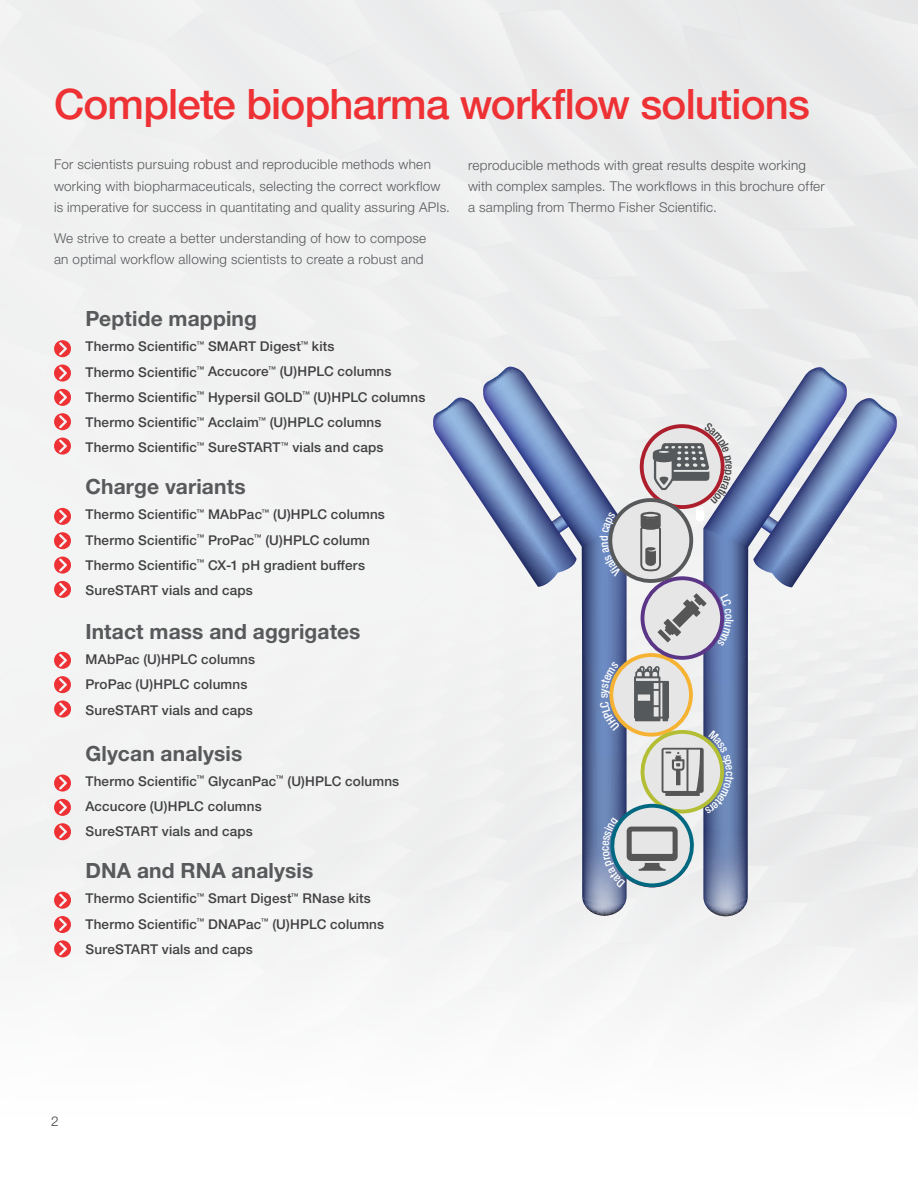
<style>
.page{position:relative;width:918px;height:1188px;background:#fff}
.page>*{position:absolute;margin:0;border:0;box-sizing:border-box;transform-origin:0 0}
.t1{font:500 42px "Helvetica Neue LTW1 G";letter-spacing:-.02em;color:#ee3134}
.t2{font:700 21px "Helvetica Neue LTW1 G";letter-spacing:.005em;color:#58595b}
.t3{font:500 13.5px/25.2px "Helvetica Neue LTW1 G";letter-spacing:.015em;color:#414042}
.t4{font:300 13.5px/21px "Helvetica Neue LTW1 G";letter-spacing:.02em;color:#58595b}
.t5{font:300 13.5px "Helvetica Neue LTW1 G";color:#414042}
.t6{font:500 condensed 11.55px "Helvetica Neue LTW1 G";color:#414042}
</style>
<div class="page">
<svg style="left:53px;top:340px;width:19px;height:17px"></svg>
<svg style="left:53px;top:365px;width:19px;height:17px"></svg>
<svg style="left:53px;top:389px;width:19px;height:17px"></svg>
<svg style="left:53px;top:413px;width:19px;height:17px"></svg>
<svg style="left:53px;top:438px;width:19px;height:17px"></svg>
<svg style="left:53px;top:508px;width:19px;height:17px"></svg>
<svg style="left:53px;top:532px;width:19px;height:17px"></svg>
<svg style="left:53px;top:557px;width:19px;height:17px"></svg>
<svg style="left:53px;top:581px;width:19px;height:17px"></svg>
<svg style="left:53px;top:652px;width:19px;height:17px"></svg>
<svg style="left:53px;top:676px;width:19px;height:17px"></svg>
<svg style="left:53px;top:701px;width:19px;height:17px"></svg>
<svg style="left:53px;top:775px;width:19px;height:17px"></svg>
<svg style="left:53px;top:799px;width:19px;height:17px"></svg>
<svg style="left:53px;top:823px;width:19px;height:17px"></svg>
<svg style="left:53px;top:892px;width:19px;height:17px"></svg>
<svg style="left:53px;top:916px;width:19px;height:17px"></svg>
<svg style="left:53px;top:940px;width:19px;height:17px"></svg>
<svg style="left:433px;top:367px;width:464px;height:549px"></svg>
<h1 class="t1" style="left:54px;top:78px;width:758px">Complete biopharma workflow solutions</h1>
<p class="t4" style="left:54px;top:154px;width:398px">For scientists pursuing robust and reproducible methods when working with biopharmaceuticals, selecting the correct workflow is imperative for success in quantitating and quality assuring APIs.</p>
<p class="t4" style="left:54px;top:228px;width:374px">We strive to create a better understanding of how to compose an optimal workflow allowing scientists to create a robust and</p>
<p class="t4" style="left:468px;top:154px;width:358px">reproducible methods with great results despite working with complex samples. The workflows in this brochure offer a sampling from Thermo Fisher Scientific.</p>
<h2 class="t2" style="left:86px;top:306px;width:173px">Peptide mapping</h2>
<p class="t3" style="left:85px;top:334px;width:342px">Thermo Scientific<sup>™</sup> SMART Digest<sup>™</sup> kits<br>Thermo Scientific<sup>™</sup> Accucore<sup>™</sup> (U)HPLC columns Thermo Scientific<sup>™</sup> Hypersil GOLD<sup>™</sup> (U)HPLC columns Thermo Scientific<sup>™</sup> Acclaim<sup>™</sup> (U)HPLC columns Thermo Scientific<sup>™</sup> SureSTART<sup>™</sup> vials and caps</p>
<h2 class="t2" style="left:86px;top:474px;width:162px">Charge variants</h2>
<p class="t3" style="left:85px;top:502px;width:301px">Thermo Scientific<sup>™</sup> MAbPac<sup>™</sup> (U)HPLC columns Thermo Scientific<sup>™</sup> ProPac<sup>™</sup> (U)HPLC column Thermo Scientific<sup>™</sup> CX-1 pH gradient buffers SureSTART vials and caps</p>
<h2 class="t2" style="left:86px;top:618px;width:277px">Intact mass and aggrigates</h2>
<p class="t3" style="left:86px;top:647px;width:171px">MAbPac (U)HPLC columns<br>ProPac (U)HPLC columns<br>SureSTART vials and caps</p>
<h2 class="t2" style="left:86px;top:740px;width:158px">Glycan analysis</h2>
<p class="t3" style="left:86px;top:768px;width:315px">Thermo Scientific<sup>™</sup> GlycanPac<sup>™</sup> (U)HPLC columns<br>Accucore (U)HPLC columns<br>SureSTART vials and caps</p>
<h2 class="t2" style="left:86px;top:858px;width:229px">DNA and RNA analysis</h2>
<p class="t3" style="left:85px;top:886px;width:300px">Thermo Scientific<sup>™</sup> Smart Digest<sup>™</sup> RNase kits<br>Thermo Scientific<sup>™</sup> DNAPac<sup>™</sup> (U)HPLC columns<br>SureSTART vials and caps</p>
<p class="t5" style="left:51px;top:1113px;width:9px">2</p>
<p class="t6" style="left:737px;top:464px;width:7px;rotate:90deg">e</p>
</div>
